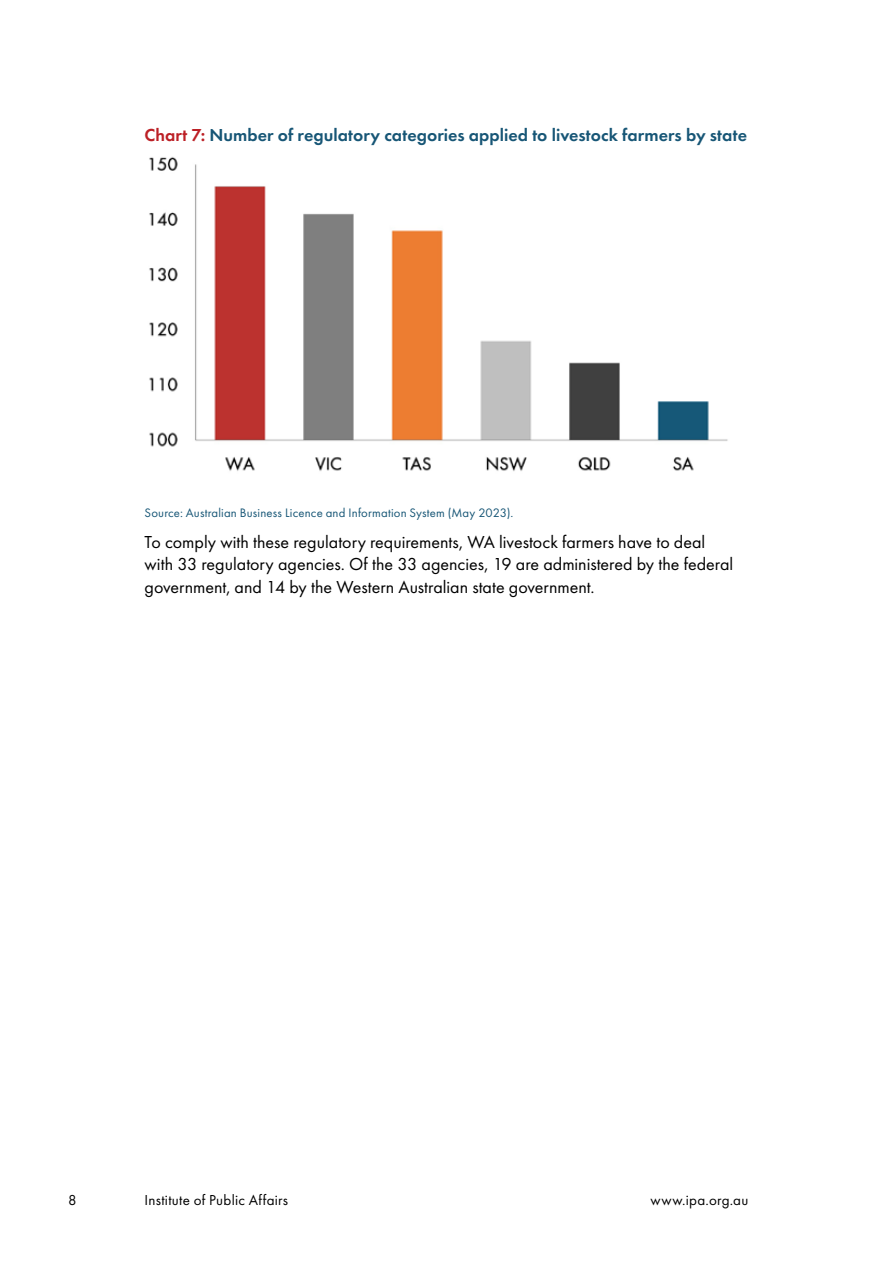
<style>
.page{position:relative;width:893px;height:1263px;background:#fff}
.page>*{position:absolute;margin:0;border:0;box-sizing:border-box;transform-origin:0 0}
.t1{font:18px/22.5px "Futura PT";color:#000}
.t2{font:600 18px "Futura PT";letter-spacing:.005em;color:#175676}
.t3{font:15px "Futura PT";letter-spacing:.02em;color:#000}
.t4{font:12.75px "Futura PT";letter-spacing:.015em;color:#175676}
.s1{color:#bc2026}
</style>
<div class="page">
<img style="left:149px;top:157px;width:579px;height:314px">
<p class="t2" style="left:145px;top:124px;width:604px"><span class="s1">Chart 7:</span> Number of regulatory categories applied to livestock farmers by state</p>
<p class="t4" style="left:145px;top:505px;width:370px">Source: Australian Business Licence and Information System (May 2023).</p>
<p class="t1" style="left:145px;top:530px;width:590px">To comply with these regulatory requirements, WA livestock farmers have to deal with 33 regulatory agencies. Of the 33 agencies, 19 are administered by the federal government, and 14 by the Western Australian state government.</p>
<p class="t3" style="left:68px;top:1191px;width:10px">8</p>
<p class="t3" style="left:145px;top:1191px;width:145px">Institute of Public Affairs</p>
<p class="t3" style="left:650px;top:1191px;width:99px">www.ipa.org.au</p>
</div>
